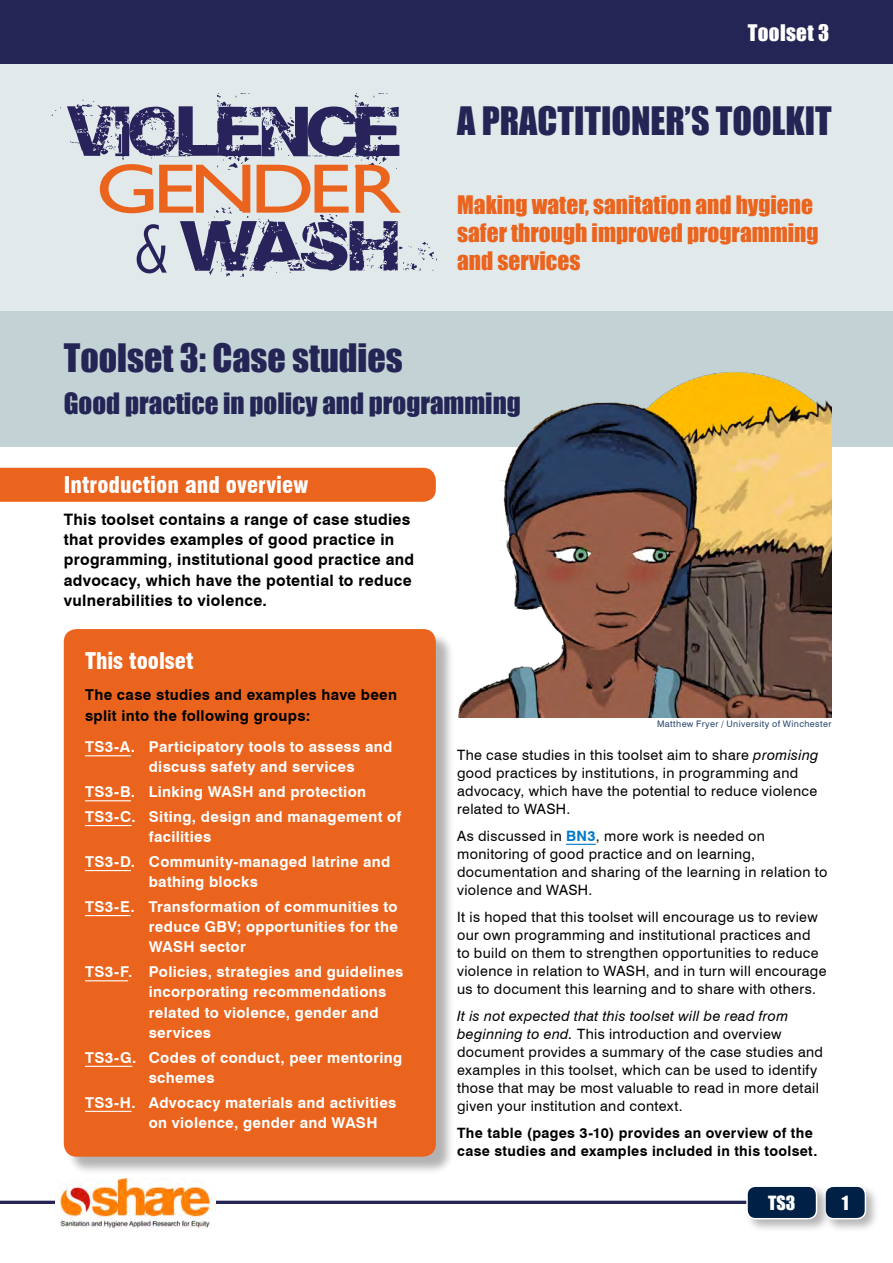
<style>
.page{position:relative;width:893px;height:1263px;background:#fff}
.page>*{position:absolute;margin:0;border:0;box-sizing:border-box;transform-origin:0 0}
.t1{font:70.35px "Gill Sans";letter-spacing:-.075em;color:#eb641e;scale:1.22 1}
.t2{font:36px "Impact";color:#242555}
.t3{font:27px "Impact";color:#242555}
.t4{font:23.4px/28px "Impact";color:#eb641e}
.t5{font:900 condensed 22.5px "Swiss 721 BT";color:#fff}
.t6{font:21px "Impact";letter-spacing:.015em;color:#fff}
.t7{font:18px "Impact";color:#fff}
.t8{font:700 15.75px/20.2px "Swiss 721 BT";letter-spacing:.02em;color:#000}
.t9{font:700 15px/20.2px "Swiss 721 BT";letter-spacing:.02em;color:#fff}
.t10{font:700 15px/20.2px "Swiss 721 BT";letter-spacing:.02em;color:#000}
.t11{font:14.25px/18px "Swiss 721 BT";letter-spacing:.025em;color:#000}
.t12{font:700 14.25px/18px "Swiss 721 BT";letter-spacing:.025em;color:#000}
.t13{font:9px "Swiss 721 BT";letter-spacing:.045em;color:#2a486e}
.s1{font-style:italic}
.s2{font-weight:700;color:#0079c7}
</style>
<div class="page">
<div style="left:0;top:1px;width:893px;height:310px;background:#e1e9ea"></div>
<div style="left:0;top:0;width:893px;height:64px;background:#242555"></div>
<hr style="left:0;top:1201px;width:787px;height:3px;background:#242555">
<img style="left:55px;top:1178px;width:160px;height:49px">
<div style="left:0;top:311px;width:893px;height:135px;background:#c3d3d5"></div>
<svg style="left:180px;top:207px;width:257px;height:70px"></svg>
<svg style="left:51px;top:93px;width:348px;height:77px"></svg>
<svg style="left:137px;top:224px;width:30px;height:49px"></svg>
<div style="left:822px;top:1183px;width:58px;height:51px;background:#000;opacity:.3"></div>
<div style="left:825px;top:1186px;width:40px;height:33px;background:#002045;border-radius:9px"></div>
<div style="left:824px;top:1185px;width:42px;height:34px;border:2px solid #fff;border-radius:9px"></div>
<div style="left:744px;top:1183px;width:87px;height:51px;background:#000;opacity:.3"></div>
<div style="left:747px;top:1186px;width:69px;height:33px;background:#002045;border-radius:9px"></div>
<div style="left:746px;top:1185px;width:71px;height:34px;border:2px solid #fff;border-radius:9px"></div>
<div style="left:0;top:468px;width:436px;height:34px;background:#eb641e"></div>
<div style="left:66px;top:631px;width:389px;height:544px;background:#000;opacity:.3"></div>
<div style="left:64px;top:629px;width:372px;height:528px;background:#eb641e;border-radius:13px"></div>
<hr style="left:85px;top:755px;width:46px;height:1px;background:#fff">
<hr style="left:85px;top:800px;width:46px;height:1px;background:#fff">
<hr style="left:85px;top:825px;width:47px;height:1px;background:#fff">
<hr style="left:85px;top:870px;width:46px;height:1px;background:#fff">
<hr style="left:85px;top:915px;width:45px;height:1px;background:#fff">
<hr style="left:85px;top:980px;width:43px;height:1px;background:#fff">
<hr style="left:85px;top:1066px;width:47px;height:1px;background:#fff">
<hr style="left:85px;top:1111px;width:47px;height:1px;background:#fff">
<img style="left:457px;top:372px;width:374px;height:345px">
<hr style="left:566px;top:844px;width:30px;height:1px;background:#0079c7">
<h3 class="t6" style="left:748px;top:17px;width:83px">Toolset 3</h3>
<h1 class="t1" style="left:95px;top:148px;width:252px">GENDER</h1>
<h2 class="t2" style="left:457px;top:93px;width:376px">A PRACTITIONER’S TOOLKIT</h2>
<h3 class="t4" style="left:457px;top:190px;width:363px">Making water, sanitation and hygiene safer through improved programming and services</h3>
<h2 class="t2" style="left:64px;top:330px;width:341px">Toolset 3: Case studies</h2>
<h3 class="t3" style="left:64px;top:382px;width:459px">Good practice in policy and programming</h3>
<h3 class="t5" style="left:64px;top:472px;width:246px">Introduction and overview</h3>
<p class="t8" style="left:64px;top:509px;width:352px">This toolset contains a range of case studies that provides examples of good practice in programming, institutional good practice and advocacy, which have the potential to reduce vulnerabilities to violence.</p>
<h3 class="t5" style="left:85px;top:647px;width:110px">This toolset</h3>
<p class="t10" style="left:85px;top:685px;width:314px">The case studies and examples have been split into the following groups:</p>
<p class="t9" style="left:149px;top:736px;width:245px;text-indent:-64px">TS3-A. Participatory tools to assess and discuss safety and services</p>
<p class="t9" style="left:85px;top:779px;width:318px;line-height:24.8px">TS3-B. Linking WASH and protection<br>TS3-C. Siting, design and management of</p>
<p class="t9" style="left:85px;top:824px;width:307px;line-height:24.8px;text-indent:64px">facilities<br>TS3-D. Community-managed latrine and</p>
<p class="t9" style="left:85px;top:869px;width:314px;line-height:24.8px;text-indent:64px">bathing blocks<br>TS3-E. Transformation of communities to</p>
<p class="t9" style="left:149px;top:916px;width:251px">reduce GBV; opportunities for the<br>WASH sector</p>
<p class="t9" style="left:149px;top:961px;width:256px;text-indent:-64px">TS3-F. Policies, strategies and guidelines incorporating recommendations related to violence, gender and services</p>
<p class="t9" style="left:149px;top:1047px;width:255px;text-indent:-64px">TS3-G. Codes of conduct, peer mentoring schemes</p>
<p class="t9" style="left:149px;top:1092px;width:249px;text-indent:-64px">TS3-H. Advocacy materials and activities on violence, gender and WASH</p>
<p class="t13" style="left:657px;top:719px;width:176px">Matthew Fryer / University of Winchester</p>
<p class="t11" style="left:457px;top:745px;width:363px">The case studies in this toolset aim to share <span class="s1">promising </span>good practices by institutions, in programming and advocacy, which have the potential to reduce violence related to WASH.</p>
<p class="t11" style="left:457px;top:826px;width:372px">As discussed in <span class="s2">BN3</span>, more work is needed on monitoring of good practice and on learning, documentation and sharing of the learning in relation to violence and WASH.</p>
<p class="t11" style="left:457px;top:907px;width:371px">It is hoped that this toolset will encourage us to review our own programming and institutional practices and to build on them to strengthen opportunities to reduce violence in relation to WASH, and in turn will encourage us to document this learning and to share with others.</p>
<p class="t11" style="left:457px;top:1006px;width:367px"><span class="s1">It is not expected that this toolset will be read from beginning to end.</span> This introduction and overview document provides a summary of the case studies and examples in this toolset, which can be used to identify those that may be most valuable to read in more detail given your institution and context.</p>
<p class="t12" style="left:457px;top:1123px;width:362px">The table (pages 3-10) provides an overview of the case studies and examples included in this toolset.</p>
<p class="t7" style="left:768px;top:1188px;width:29px">TS3</p>
<p class="t7" style="left:842px;top:1188px;width:8px">1</p>
</div>
